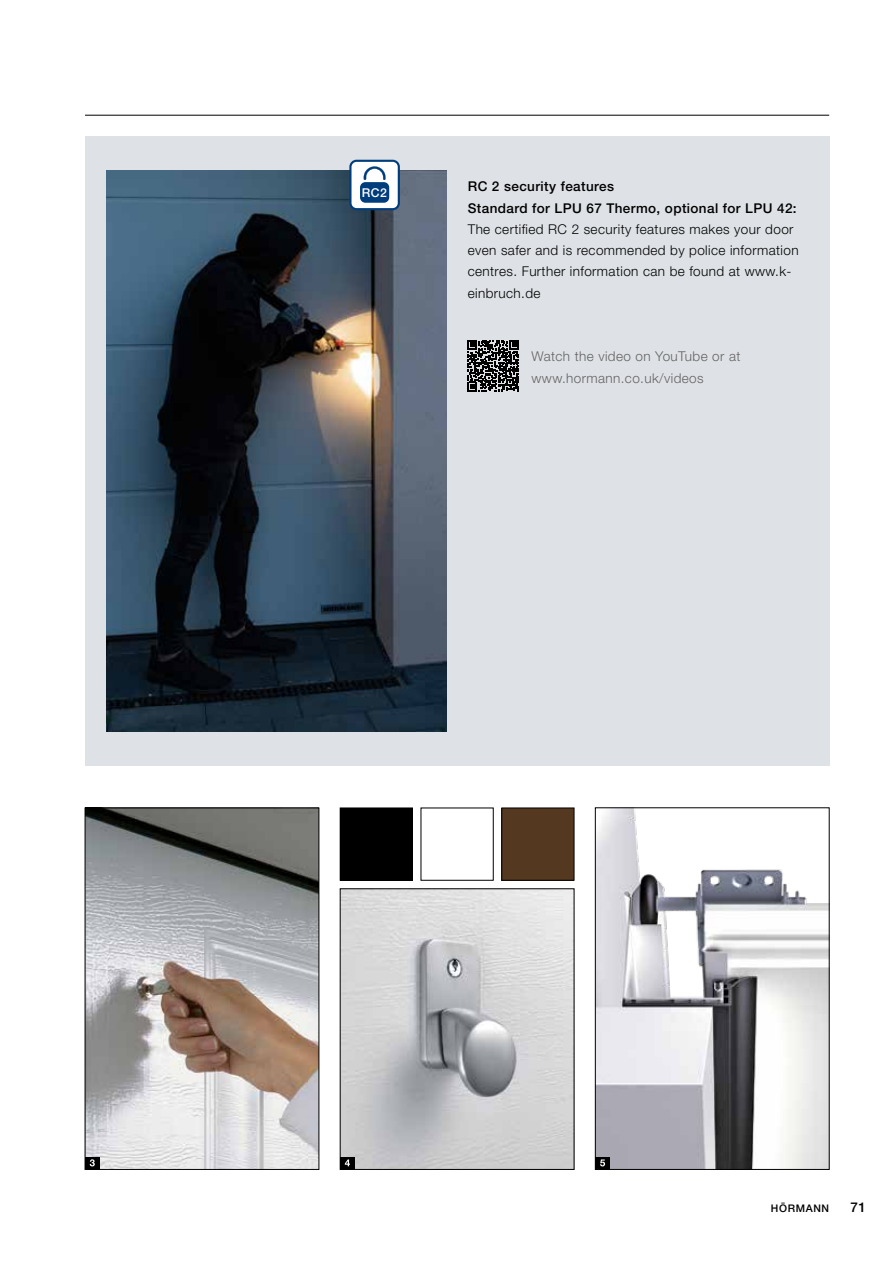
<style>
.page{position:relative;width:893px;height:1263px;background:#fff}
.page>*{position:absolute;margin:0;border:0;box-sizing:border-box;transform-origin:0 0}
.t1{font:300 13.5px/21.3px "Hoermann Helvetica Neue";letter-spacing:.03em;color:#000}
.t2{font:500 13.5px/21.3px "Hoermann Helvetica Neue";letter-spacing:.03em;color:#000}
.t3{font:300 13.5px/21.3px "Hoermann Helvetica Neue";letter-spacing:.03em;color:#646363}
.t4{font:500 12.15px "Hoermann Helvetica Neue";color:#fff}
.t5{font:500 10.5px "Hoermann Helvetica Neue";letter-spacing:.06em;color:#000}
</style>
<div class="page">
<div style="left:85px;top:136px;width:744px;height:629px;background:#dee2e6"></div>
<img style="left:597px;top:809px;width:230px;height:358px">
<div style="left:595px;top:807px;width:234px;height:362px;border:1px solid #000"></div>
<img style="left:87px;top:810px;width:230px;height:357px">
<img style="left:342px;top:890px;width:230px;height:277px">
<div style="left:340px;top:808px;width:72px;height:72px;background:#000"></div>
<div style="left:340px;top:808px;width:73px;height:72px;border:1px solid #000"></div>
<div style="left:502px;top:808px;width:72px;height:72px;background:#543920"></div>
<div style="left:502px;top:808px;width:72px;height:72px;border:1px solid #000"></div>
<img style="left:106px;top:170px;width:340px;height:561px">
<div style="left:85px;top:1157px;width:14px;height:12px;background:#000"></div>
<svg style="left:90px;top:1159px;width:5px;height:7px"></svg>
<div style="left:340px;top:1157px;width:15px;height:12px;background:#000"></div>
<svg style="left:345px;top:1159px;width:5px;height:7px"></svg>
<div style="left:595px;top:1157px;width:15px;height:12px;background:#000"></div>
<svg style="left:600px;top:1159px;width:5px;height:7px"></svg>
<div style="left:350px;top:161px;width:49px;height:48px;background:#fff;border-radius:6px"></div>
<div style="left:349px;top:160px;width:51px;height:50px;border:2px solid #003d7c;border-radius:6px"></div>
<div style="left:360px;top:182px;width:29px;height:21px;background:#003d7c;border-radius:5px"></div>
<svg style="left:364px;top:166px;width:22px;height:14px"></svg>
<svg style="left:468px;top:340px;width:51px;height:51px"></svg>
<hr style="left:85px;top:115px;width:744px;height:1px;background:#000">
<p class="t4" style="left:362px;top:184px;width:27px">RC2</p>
<p class="t2" style="left:468px;top:175px;width:330px">RC 2 security features<br>Standard for LPU 67 Thermo, optional for LPU 42:</p>
<p class="t1" style="left:468px;top:218px;width:332px">The certified RC 2 security features makes your door even safer and is recommended by police information centres. Further information can be found at www.k&shy;einbruch.de</p>
<p class="t3" style="left:531px;top:345px;width:210px">Watch the video on YouTube or at www.hormann.co.uk/videos</p>
<p class="t5" style="left:771px;top:1201px;width:60px">HÖRMANN</p>
<p class="t2" style="left:850px;top:1196px;width:17px">71</p>
</div>
